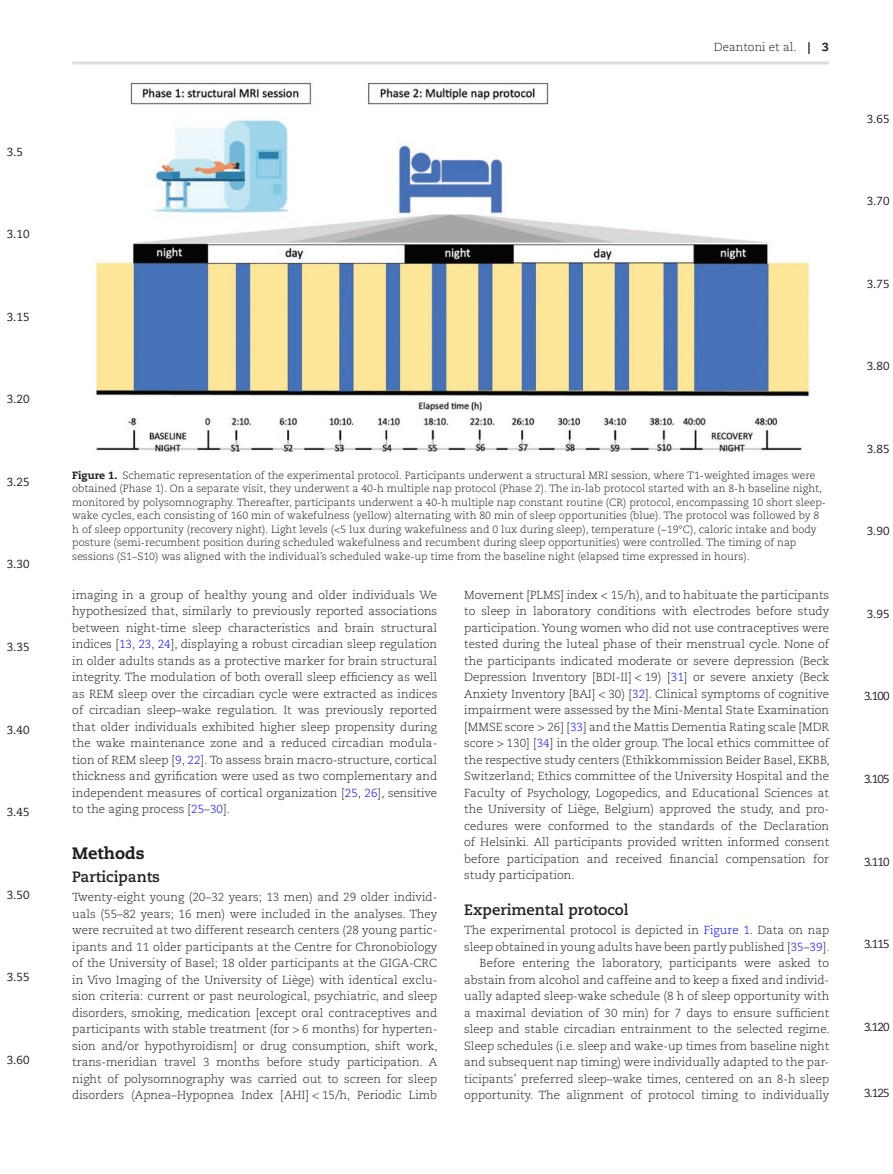
<style>
.page{position:relative;width:893px;height:1174px;background:#fff}
.page>*{position:absolute;margin:0;border:0;box-sizing:border-box;transform-origin:0 0}
.t1{font:800 16.5px "Caecilia LT Std";color:#231f20}
.t2{font:700 15px "Caecilia LT Std";color:#231f20}
.t3{font:300 11.7px/16.5px "Caecilia LT Std";color:#231f20;text-align:justify}
.t4{font:11.7px "Caecilia LT Std";color:#231f20}
.t5{font:300 10.5px/13.5px "Caecilia LT Std";color:#231f20}
.s1{font-weight:800}
.s2{color:#00f}
</style>
<div class="page">
<hr style="left:72px;top:62px;width:757px;height:3px;background:#dcdddf">
<img style="left:95px;top:82px;width:715px;height:370px">
<p class="t4" style="left:7px;top:145px;width:18px">3.5</p>
<p class="t4" style="left:7px;top:227px;width:24px">3.10</p>
<p class="t4" style="left:7px;top:310px;width:24px">3.15</p>
<p class="t4" style="left:7px;top:392px;width:24px">3.20</p>
<p class="t4" style="left:7px;top:475px;width:24px">3.25</p>
<p class="t4" style="left:7px;top:557px;width:24px">3.30</p>
<p class="t4" style="left:7px;top:640px;width:24px">3.35</p>
<p class="t4" style="left:7px;top:722px;width:24px">3.40</p>
<p class="t4" style="left:7px;top:805px;width:24px">3.45</p>
<p class="t4" style="left:7px;top:887px;width:24px">3.50</p>
<p class="t4" style="left:7px;top:970px;width:24px">3.55</p>
<p class="t4" style="left:7px;top:1052px;width:24px">3.60</p>
<p class="t3" style="left:714px;top:39px;width:117px">Deantoni et al. <span class="s1">| 3</span></p>
<p class="t5" style="left:72px;top:468px;width:755px"><span class="s1">Figure 1.</span> Schematic representation of the experimental protocol. Participants underwent a structural MRI session, where T1-weighted images were obtained (Phase 1). On a separate visit, they underwent a 40-h multiple nap protocol (Phase 2). The in-lab protocol started with an 8-h baseline night, monitored by polysomnography. Thereafter, participants underwent a 40-h multiple nap constant routine (CR) protocol, encompassing 10 short sleep&shy;wake cycles, each consisting of 160 min of wakefulness (yellow) alternating with 80 min of sleep opportunities (blue). The protocol was followed by 8 h of sleep opportunity (recovery night). Light levels (&lt;5 lux during wakefulness and 0 lux during sleep), temperature (~19°C), caloric intake and body posture (semi-recumbent position during scheduled wakefulness and recumbent during sleep opportunities) were controlled. The timing of nap sessions (S1–S10) was aligned with the individual’s scheduled wake-up time from the baseline night (elapsed time expressed in hours).</p>
<p class="t3" style="left:72px;top:587px;width:366px">imaging in a group of healthy young and older individuals We hypothesized that, similarly to previously reported associations between night-time sleep characteristics and brain structural indices [<span class="s2">13</span>, <span class="s2">23</span>, <span class="s2">24</span>], displaying a robust circadian sleep regulation in older adults stands as a protective marker for brain structural integrity. The modulation of both overall sleep efficiency as well as REM sleep over the circadian cycle were extracted as indices of circadian sleep–wake regulation. It was previously reported that older individuals exhibited higher sleep propensity during the wake maintenance zone and a reduced circadian modula&shy;tion of REM sleep [<span class="s2">9</span>, <span class="s2">22</span>]. To assess brain macro-structure, cortical thickness and gyrification were used as two complementary and independent measures of cortical organization [<span class="s2">25</span>, <span class="s2">26</span>], sensitive to the aging process [<span class="s2">25</span>–<span class="s2">30</span>].</p>
<h1 class="t1" style="left:72px;top:843px;width:74px">Methods</h1>
<p class="t2" style="left:72px;top:867px;width:89px">Participants</p>
<p class="t3" style="left:72px;top:889px;width:367px">Twenty-eight young (20–32 years; 13 men) and 29 older individ&shy;uals (55–82 years; 16 men) were included in the analyses. They were recruited at two different research centers (28 young partic&shy;ipants and 11 older participants at the Centre for Chronobiology of the University of Basel; 18 older participants at the GIGA-CRC in Vivo Imaging of the University of Liège) with identical exclu&shy;sion criteria: current or past neurological, psychiatric, and sleep disorders, smoking, medication [except oral contraceptives and participants with stable treatment (for &gt; 6 months) for hyperten&shy;sion and/or hypothyroidism] or drug consumption, shift work, trans-meridian travel 3 months before study participation. A night of polysomnography was carried out to screen for sleep disorders (Apnea–Hypopnea Index [AHI] &lt; 15/h, Periodic Limb</p>
<p class="t3" style="left:464px;top:587px;width:367px">Movement [PLMS] index &lt; 15/h), and to habituate the participants to sleep in laboratory conditions with electrodes before study participation. Young women who did not use contraceptives were tested during the luteal phase of their menstrual cycle. None of the participants indicated moderate or severe depression (Beck Depression Inventory [BDI-II] &lt; 19) [<span class="s2">31</span>] or severe anxiety (Beck Anxiety Inventory [BAI] &lt; 30) [<span class="s2">32</span>]. Clinical symptoms of cognitive impairment were assessed by the Mini-Mental State Examination [MMSE score &gt; 26] [<span class="s2">33</span>] and the Mattis Dementia Rating scale [MDR score &gt; 130] [<span class="s2">34</span>] in the older group. The local ethics committee of the respective study centers (Ethikkommission Beider Basel, EKBB, Switzerland; Ethics committee of the University Hospital and the Faculty of Psychology, Logopedics, and Educational Sciences at the University of Liège, Belgium) approved the study, and pro&shy;cedures were conformed to the standards of the Declaration of Helsinki. All participants provided written informed consent before participation and received financial compensation for study participation.</p>
<p class="t2" style="left:464px;top:900px;width:166px">Experimental protocol</p>
<p class="t3" style="left:464px;top:922px;width:367px;text-align:right">The experimental protocol is depicted in <span class="s2">Figure 1</span>. Data on nap sleep obtained in young adults have been partly published [<span class="s2">35</span>–<span class="s2">39</span>].<br>Before entering the laboratory, participants were asked to abstain from alcohol and caffeine and to keep a fixed and individ&shy;ually adapted sleep-wake schedule (8 h of sleep opportunity with a maximal deviation of 30 min) for 7 days to ensure sufficient sleep and stable circadian entrainment to the selected regime.<br>Sleep schedules (i.e. sleep and wake-up times from baseline night and subsequent nap timing) were individually adapted to the par&shy;ticipants’ preferred sleep–wake times, centered on an 8-h sleep opportunity. The alignment of protocol timing to individually</p>
<p class="t4" style="left:867px;top:112px;width:24px">3.65</p>
<p class="t4" style="left:867px;top:194px;width:24px">3.70</p>
<p class="t4" style="left:867px;top:277px;width:24px">3.75</p>
<p class="t4" style="left:867px;top:359px;width:24px">3.80</p>
<p class="t4" style="left:867px;top:442px;width:24px">3.85</p>
<p class="t4" style="left:867px;top:524px;width:24px">3.90</p>
<p class="t4" style="left:867px;top:607px;width:24px">3.95</p>
<p class="t4" style="left:864px;top:689px;width:27px">3.100</p>
<p class="t4" style="left:864px;top:772px;width:27px">3.105</p>
<p class="t4" style="left:864px;top:854px;width:27px">3.110</p>
<p class="t4" style="left:864px;top:937px;width:27px">3.115</p>
<p class="t4" style="left:864px;top:1019px;width:27px">3.120</p>
<p class="t4" style="left:864px;top:1085px;width:27px">3.125</p>
</div>
